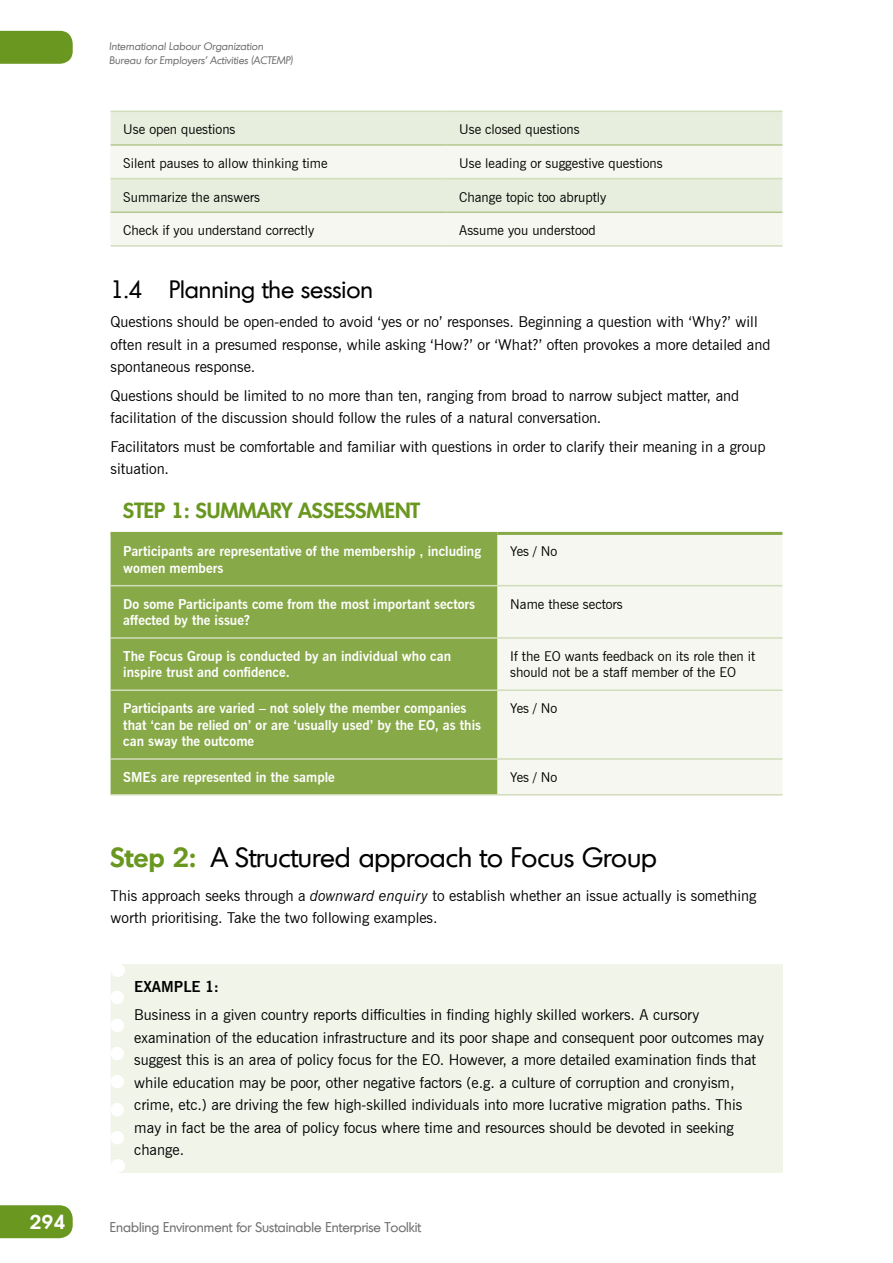
<style>
.page{position:relative;width:893px;height:1263px;background:#fff}
.page>*{position:absolute;margin:0;border:0;box-sizing:border-box;transform-origin:0 0}
.t1{font:27px "Montreal";color:#000}
.t2{font:24px "Montreal";color:#000}
.t3{font:600 21px "Montreal";color:#6a971f}
.t4{font:600 19.5px "Montreal";color:#fff}
.t5{font:15px/22.5px "News Gothic BT";color:#000}
.t6{font:700 15px "News Gothic BT";color:#000}
.t7{font:700 13.5px/16.5px "News Gothic BT";color:#fff}
.t8{font:13.5px/16.5px "News Gothic BT";color:#000}
.t9{font:13.5px "Montreal";color:#706f6f}
.t10{font:italic 10.5px/13.5px "Montreal";color:#706f6f}
.s1{font-weight:600;color:#6a971f}
.s2{font-style:italic}
</style>
<div class="page">
<div style="left:0;top:31px;width:73px;height:33px;background:#6a971f"></div>
<div style="left:0;top:1205px;width:73px;height:33px;background:#6a971f"></div>
<div style="left:111px;top:112px;width:671px;height:32px;background:#e8eedd"></div>
<svg style="left:111px;top:146px;width:671px;height:99px;fill:#f5f7f0"></svg>
<hr style="left:111px;top:111px;width:335px;height:1px;background:#d2ddba">
<hr style="left:446px;top:111px;width:336px;height:1px;background:#d2ddba">
<hr style="left:111px;top:211px;width:335px;height:2px;background:#b5c78d">
<hr style="left:446px;top:211px;width:336px;height:2px;background:#b5c78d">
<hr style="left:111px;top:245px;width:335px;height:2px;background:#d2ddba">
<hr style="left:446px;top:245px;width:336px;height:2px;background:#d2ddba">
<hr style="left:111px;top:144px;width:335px;height:2px;background:#b5c78d">
<hr style="left:446px;top:144px;width:336px;height:2px;background:#b5c78d">
<hr style="left:111px;top:178px;width:335px;height:1px;background:#d2ddba">
<hr style="left:446px;top:178px;width:336px;height:1px;background:#d2ddba">
<div style="left:111px;top:535px;width:386px;height:259px;background:#88a948"></div>
<div style="left:497px;top:535px;width:285px;height:259px;background:#f5f7f0"></div>
<hr style="left:111px;top:532px;width:386px;height:3px;background:#88a948">
<hr style="left:497px;top:532px;width:285px;height:3px;background:#88a948">
<hr style="left:111px;top:794px;width:386px;height:1px;background:#d2ddba">
<hr style="left:111px;top:585px;width:386px;height:1px;background:#d2ddba">
<hr style="left:111px;top:637px;width:386px;height:2px;background:#d2ddba">
<hr style="left:111px;top:689px;width:386px;height:2px;background:#d2ddba">
<hr style="left:111px;top:758px;width:386px;height:2px;background:#d2ddba">
<hr style="left:497px;top:585px;width:285px;height:1px;background:#d2ddba">
<hr style="left:497px;top:637px;width:285px;height:2px;background:#d2ddba">
<hr style="left:497px;top:689px;width:285px;height:2px;background:#d2ddba">
<hr style="left:497px;top:758px;width:285px;height:2px;background:#d2ddba">
<hr style="left:497px;top:794px;width:285px;height:1px;background:#d2ddba">
<div style="left:117px;top:963px;width:665px;height:209px;background:#f0f4e9"></div>
<svg style="left:111px;top:970px;width:13px;height:196px"></svg>
<svg style="left:111px;top:984px;width:13px;height:154px"></svg>
<svg style="left:117px;top:1159px;width:1px;height:13px"></svg>
<svg style="left:117px;top:963px;width:1px;height:14px"></svg>
<h3 class="t4" style="left:29px;top:1209px;width:38px">294</h3>
<p class="t10" style="left:109px;top:40px;width:185px">International Labour Organization<br>Bureau for Employers’ Activities (ACTEMP)</p>
<p class="t8" style="left:123px;top:121px;width:114px">Use open questions</p>
<p class="t8" style="left:459px;top:121px;width:122px">Use closed questions</p>
<p class="t8" style="left:123px;top:155px;width:206px">Silent pauses to allow thinking time</p>
<p class="t8" style="left:459px;top:155px;width:205px">Use leading or suggestive questions</p>
<p class="t8" style="left:123px;top:188px;width:138px">Summarize the answers</p>
<p class="t8" style="left:459px;top:188px;width:149px">Change topic too abruptly</p>
<p class="t8" style="left:123px;top:222px;width:192px">Check if you understand correctly</p>
<p class="t8" style="left:459px;top:222px;width:138px">Assume you understood</p>
<h2 class="t2" style="left:111px;top:274px;width:264px">1.4 Planning the session</h2>
<p class="t5" style="left:111px;top:311px;width:661px">Questions should be open-ended to avoid ‘yes or no’ responses. Beginning a question with ‘Why?’ will often result in a presumed response, while asking ‘How?’ or ‘What?’ often provokes a more detailed and spontaneous response.</p>
<p class="t5" style="left:111px;top:384px;width:630px">Questions should be limited to no more than ten, ranging from broad to narrow subject matter, and facilitation of the discussion should follow the rules of a natural conversation.</p>
<p class="t5" style="left:111px;top:435px;width:656px">Facilitators must be comfortable and familiar with questions in order to clarify their meaning in a group situation.</p>
<h3 class="t3" style="left:123px;top:496px;width:298px">STEP 1: SUMMARY ASSESSMENT</h3>
<p class="t7" style="left:123px;top:543px;width:359px">Participants are representative of the membership , including women members</p>
<p class="t8" style="left:510px;top:543px;width:49px">Yes / No</p>
<p class="t7" style="left:123px;top:595px;width:353px">Do some Participants come from the most important sectors affected by the issue?</p>
<p class="t8" style="left:510px;top:595px;width:114px">Name these sectors</p>
<p class="t7" style="left:123px;top:648px;width:329px">The Focus Group is conducted by an individual who can inspire trust and confidence.</p>
<p class="t8" style="left:510px;top:648px;width:246px">If the EO wants feedback on its role then it should not be a staff member of the EO</p>
<p class="t7" style="left:123px;top:700px;width:359px">Participants are varied – not solely the member companies that ‘can be relied on’ or are ‘usually used’ by the EO, as this can sway the outcome</p>
<p class="t8" style="left:510px;top:700px;width:49px">Yes / No</p>
<p class="t7" style="left:123px;top:769px;width:213px">SMEs are represented in the sample</p>
<p class="t8" style="left:510px;top:769px;width:49px">Yes / No</p>
<h1 class="t1" style="left:111px;top:839px;width:548px"><span class="s1">Step 2:</span> A Structured approach to Focus Group</h1>
<p class="t5" style="left:111px;top:884px;width:647px">This approach seeks through a <span class="s2">downward enquiry</span> to establish whether an issue actually is something worth prioritising. Take the two following examples.</p>
<p class="t6" style="left:134px;top:977px;width:86px">EXAMPLE 1:</p>
<p class="t5" style="left:134px;top:1004px;width:631px">Business in a given country reports difficulties in finding highly skilled workers. A cursory examination of the education infrastructure and its poor shape and consequent poor outcomes may suggest this is an area of policy focus for the EO. However, a more detailed examination finds that while education may be poor, other negative factors (e.g. a culture of corruption and cronyism, crime, etc.) are driving the few high-skilled individuals into more lucrative migration paths. This may in fact be the area of policy focus where time and resources should be devoted in seeking change.</p>
<p class="t9" style="left:110px;top:1218px;width:313px">Enabling Environment for Sustainable Enterprise Toolkit</p>
</div>
